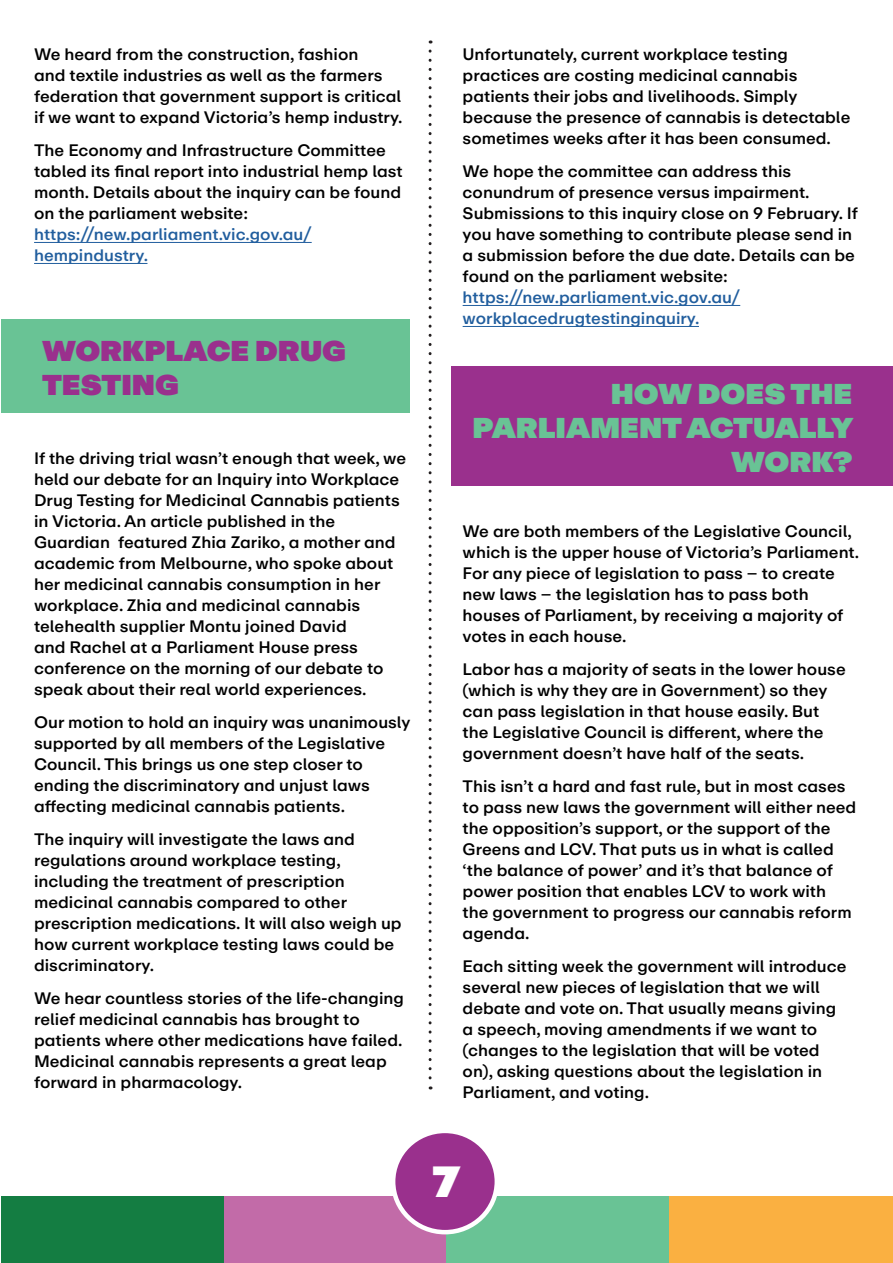
<style>
.page{position:relative;width:893px;height:1263px;background:#fff}
.page>*{position:absolute;margin:0;border:0;box-sizing:border-box;transform-origin:0 0}
.t1{font:900 43.35px "ABC Repro";color:#fff}
.t2{font:900 28.5px/34.2px "ABC Repro";color:#69c395;text-align:right}
.t3{font:900 28.5px/34.2px "ABC Repro";color:#9a308d}
.t4{font:500 16.5px/21px "ABC Repro";color:#000}
.t5{font:500 16.5px/21px "ABC Repro";color:#215e9e}
</style>
<div class="page">
<div style="left:1px;top:1196px;width:223px;height:67px;background:#147d42"></div>
<div style="left:224px;top:1196px;width:222px;height:67px;background:#c26ba8"></div>
<div style="left:446px;top:1196px;width:224px;height:67px;background:#69c395"></div>
<div style="left:670px;top:1196px;width:223px;height:67px;background:#fab041"></div>
<div style="left:393px;top:1131px;width:104px;height:101px;background:#9a308d;border-radius:50%"></div>
<div style="left:391px;top:1129px;width:108px;height:105px;border:4px solid #fff;border-radius:50%"></div>
<hr style="left:34px;top:242px;width:278px;height:1px;background:#215e9e">
<hr style="left:34px;top:263px;width:113px;height:1px;background:#215e9e">
<div style="left:2px;top:319px;width:408px;height:94px;background:#69c395"></div>
<svg style="left:429px;top:51px;width:3px;height:1038px"></svg>
<hr style="left:463px;top:305px;width:277px;height:1px;background:#215e9e">
<hr style="left:463px;top:326px;width:236px;height:1px;background:#215e9e">
<div style="left:452px;top:366px;width:441px;height:120px;background:#9a308d"></div>
<p class="t4" style="left:34px;top:44px;width:326px">We heard from the construction, fashion</p>
<p class="t4" style="left:34px;top:65px;width:350px">and textile industries as well as the farmers</p>
<p class="t4" style="left:34px;top:86px;width:369px">federation that government support is critical</p>
<p class="t4" style="left:34px;top:107px;width:370px">if we want to expand Victoria’s hemp industry.</p>
<p class="t4" style="left:34px;top:140px;width:353px">The Economy and Infrastructure Committee</p>
<p class="t4" style="left:34px;top:161px;width:370px">tabled its final report into industrial hemp last</p>
<p class="t4" style="left:34px;top:182px;width:369px">month. Details about the inquiry can be found</p>
<p class="t4" style="left:34px;top:203px;width:216px">on the parliament website:</p>
<p class="t5" style="left:34px;top:224px;width:279px">https://new.parliament.vic.gov.au/ hempindustry.</p>
<p class="t3" style="left:42px;top:334px;width:306px">WORKPLACE DRUG<br>TESTING</p>
<p class="t4" style="left:34px;top:447px;width:374px">If the driving trial wasn’t enough that week, we held our debate for an Inquiry into Workplace Drug Testing for Medicinal Cannabis patients in Victoria. An article published in the Guardian featured Zhia Zariko, a mother and academic from Melbourne, who spoke about her medicinal cannabis consumption in her workplace. Zhia and medicinal cannabis telehealth supplier Montu joined David<br>and Rachel at a Parliament House press conference on the morning of our debate to speak about their real world experiences.</p>
<p class="t4" style="left:34px;top:711px;width:378px">Our motion to hold an inquiry was unanimously supported by all members of the Legislative Council. This brings us one step closer to ending the discriminatory and unjust laws affecting medicinal cannabis patients.</p>
<p class="t4" style="left:34px;top:828px;width:369px">The inquiry will investigate the laws and regulations around workplace testing, including the treatment of prescription medicinal cannabis compared to other prescription medications. It will also weigh up how current workplace testing laws could be discriminatory.</p>
<p class="t4" style="left:34px;top:987px;width:371px">We hear countless stories of the life-changing relief medicinal cannabis has brought to patients where other medications have failed.<br>Medicinal cannabis represents a great leap forward in pharmacology.</p>
<p class="t4" style="left:463px;top:44px;width:389px">Unfortunately, current workplace testing practices are costing medicinal cannabis patients their jobs and livelihoods. Simply because the presence of cannabis is detectable sometimes weeks after it has been consumed.</p>
<p class="t4" style="left:463px;top:161px;width:348px">We hope the committee can address this conundrum of presence versus impairment.</p>
<p class="t4" style="left:463px;top:203px;width:397px">Submissions to this inquiry close on 9 February. If you have something to contribute please send in a submission before the due date. Details can be found on the parliament website:</p>
<p class="t5" style="left:463px;top:287px;width:279px">https://new.parliament.vic.gov.au/ workplacedrugtestinginquiry.</p>
<p class="t2" style="left:473px;top:377px;width:382px">HOW DOES THE<br>PARLIAMENT ACTUALLY<br>WORK?</p>
<p class="t4" style="left:463px;top:521px;width:398px">We are both members of the Legislative Council, which is the upper house of Victoria’s Parliament.<br>For any piece of legislation to pass – to create new laws – the legislation has to pass both houses of Parliament, by receiving a majority of votes in each house.</p>
<p class="t4" style="left:463px;top:659px;width:385px">Labor has a majority of seats in the lower house (which is why they are in Government) so they can pass legislation in that house easily. But the Legislative Council is different, where the government doesn’t have half of the seats.</p>
<p class="t4" style="left:463px;top:776px;width:395px">This isn’t a hard and fast rule, but in most cases to pass new laws the government will either need the opposition’s support, or the support of the Greens and LCV. That puts us in what is called ‘the balance of power’ and it’s that balance of power position that enables LCV to work with<br>the government to progress our cannabis reform agenda.</p>
<p class="t4" style="left:463px;top:956px;width:385px">Each sitting week the government will introduce several new pieces of legislation that we will debate and vote on. That usually means giving a speech, moving amendments if we want to (changes to the legislation that will be voted on), asking questions about the legislation in Parliament, and voting.</p>
<h1 class="t1" style="left:432px;top:1151px;width:29px">7</h1>
</div>
